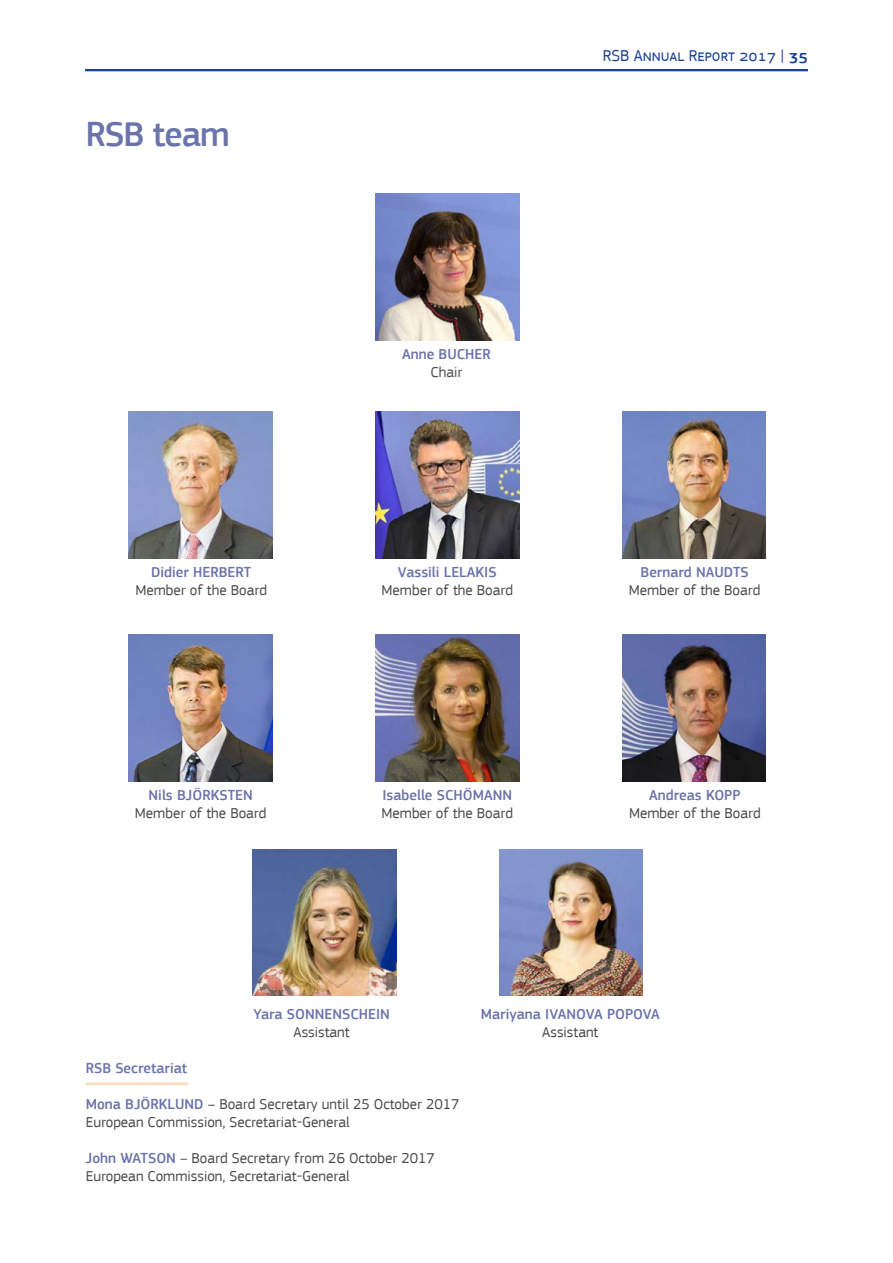
<style>
.page{position:relative;width:893px;height:1263px;background:#fff}
.page>*{position:absolute;margin:0;border:0;box-sizing:border-box;transform-origin:0 0}
.t1{font:500 36px "EC Square Sans Pro";letter-spacing:-.03em;color:#6a73ab}
.t2{font:16.5px "EC Square Sans Pro";color:#164194}
.t3{font:15px/18px "EC Square Sans Pro";color:#4a4a49}
.t4{font:500 15px "EC Square Sans Pro";color:#6a73ab}
.s1{font-weight:500}
.s2{font-weight:500;color:#6a73ab}
</style>
<div class="page">
<hr style="left:86px;top:1082px;width:102px;height:3px;background:#fadec4">
<img style="left:375px;top:194px;width:144px;height:146px">
<img style="left:129px;top:412px;width:143px;height:146px">
<img style="left:375px;top:412px;width:144px;height:146px">
<img style="left:622px;top:412px;width:144px;height:146px">
<img style="left:129px;top:635px;width:143px;height:146px">
<img style="left:375px;top:635px;width:144px;height:146px">
<img style="left:622px;top:635px;width:144px;height:146px">
<img style="left:253px;top:849px;width:144px;height:147px">
<img style="left:499px;top:849px;width:144px;height:147px">
<hr style="left:85px;top:69px;width:723px;height:2px;background:#164194">
<h1 class="t1" style="left:86px;top:113px;width:145px">RSB team</h1>
<p class="t4" style="left:151px;top:563px;width:102px">Didier HERBERT</p>
<p class="t3" style="left:135px;top:581px;width:133px">Member of the Board</p>
<p class="t4" style="left:149px;top:786px;width:106px">Nils BJÖRKSTEN</p>
<p class="t3" style="left:135px;top:804px;width:133px">Member of the Board</p>
<p class="t2" style="left:603px;top:46px;width:207px">RSB Annual Report 2017 | <span class="s1">35</span></p>
<p class="t4" style="left:402px;top:345px;width:90px">Anne BUCHER</p>
<p class="t3" style="left:431px;top:363px;width:33px">Chair</p>
<p class="t4" style="left:398px;top:563px;width:100px">Vassili LELAKIS</p>
<p class="t3" style="left:381px;top:581px;width:133px">Member of the Board</p>
<p class="t4" style="left:382px;top:786px;width:131px">Isabelle SCHÖMANN</p>
<p class="t3" style="left:381px;top:804px;width:133px">Member of the Board</p>
<p class="t4" style="left:641px;top:563px;width:110px">Bernard NAUDTS</p>
<p class="t3" style="left:629px;top:581px;width:133px">Member of the Board</p>
<p class="t4" style="left:649px;top:786px;width:93px">Andreas KOPP</p>
<p class="t3" style="left:629px;top:804px;width:133px">Member of the Board</p>
<p class="t4" style="left:253px;top:1005px;width:138px">Yara SONNENSCHEIN</p>
<p class="t3" style="left:294px;top:1023px;width:58px">Assistant</p>
<p class="t4" style="left:86px;top:1059px;width:103px">RSB Secretariat</p>
<p class="t3" style="left:86px;top:1095px;width:375px"><span class="s2">Mona BJÖRKLUND</span> – Board Secretary until 25 October 2017<br>European Commission, Secretariat-General</p>
<p class="t3" style="left:86px;top:1149px;width:350px"><span class="s2">John WATSON</span> – Board Secretary from 26 October 2017<br>European Commission, Secretariat-General</p>
<p class="t4" style="left:481px;top:1005px;width:181px">Mariyana IVANOVA POPOVA</p>
<p class="t3" style="left:542px;top:1023px;width:58px">Assistant</p>
</div>
